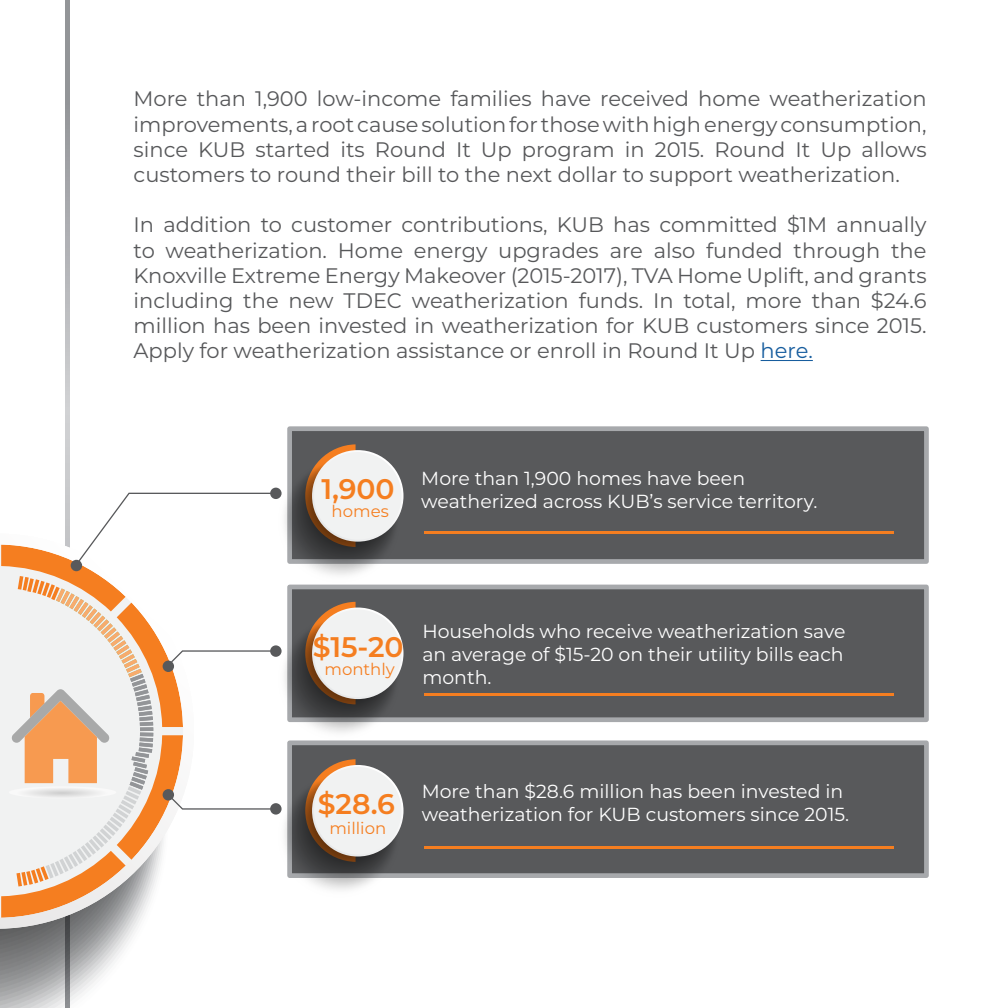
<style>
.page{position:relative;width:1008px;height:1008px;background:#fff}
.page>*{position:absolute;margin:0;border:0;box-sizing:border-box;transform-origin:0 0}
.t1{font:600 28.35px "Montserrat";color:#f57e20}
.t2{font:21px/25.2px "Montserrat";color:#57585a;text-align:justify}
.t3{font:18.9px/22.6px "Montserrat";color:#fff}
.t4{font:16.45px "Montserrat";color:#f57e20}
.s1{color:#175d9e}
</style>
<div class="page">
<svg style="left:66px;top:0;width:3px;height:444px"></svg>
<hr style="left:761px;top:360px;width:52px;height:1px;background:#175d9e">
<div style="left:290px;top:429px;width:636px;height:132px;background:#58595b"></div>
<div style="left:287px;top:426px;width:642px;height:138px;border:5px solid #a7a9ac"></div>
<div style="left:290px;top:587px;width:636px;height:133px;background:#58595b"></div>
<div style="left:287px;top:585px;width:642px;height:137px;border:5px solid #a7a9ac"></div>
<div style="left:290px;top:743px;width:636px;height:133px;background:#58595b"></div>
<div style="left:287px;top:740px;width:642px;height:138px;border:5px solid #a7a9ac"></div>
<hr style="left:424px;top:531px;width:470px;height:3px;background:#f57e20">
<hr style="left:424px;top:694px;width:470px;height:2px;background:#f57e20">
<hr style="left:424px;top:846px;width:470px;height:3px;background:#f57e20">
<svg style="left:0;top:444px;width:401px;height:487px"></svg>
<p class="t2" style="left:134px;top:86px;width:795px">More than 1,900 low-income families have received home weatherization improvements, a root cause solution for those with high energy consumption, since KUB started its Round It Up program in 2015. Round It Up allows customers to round their bill to the next dollar to support weatherization.</p>
<p class="t2" style="left:134px;top:212px;width:795px">In addition to customer contributions, KUB has committed $1M annually to weatherization. Home energy upgrades are also funded through the Knoxville Extreme Energy Makeover (2015-2017), TVA Home Uplift, and grants including the new TDEC weatherization funds. In total, more than $24.6 million has been invested in weatherization for KUB customers since 2015.<br>Apply for weatherization assistance or enroll in Round It Up <span class="s1">here.</span></p>
<p class="t1" style="left:321px;top:469px;width:75px">1,900</p>
<p class="t4" style="left:332px;top:500px;width:59px">homes</p>
<p class="t3" style="left:421px;top:466px;width:398px">More than 1,900 homes have been weatherized across KUB’s service territory.</p>
<p class="t1" style="left:313px;top:627px;width:92px">$15-20</p>
<p class="t4" style="left:324px;top:658px;width:72px">monthly</p>
<p class="t3" style="left:422px;top:620px;width:424px;text-align:justify">Households who receive weatherization save an average of $15-20 on their utility bills each month.</p>
<p class="t1" style="left:318px;top:784px;width:79px">$28.6</p>
<p class="t4" style="left:329px;top:816px;width:58px">million</p>
<p class="t3" style="left:422px;top:780px;width:429px">More than $28.6 million has been invested in weatherization for KUB customers since 2015.</p>
</div>
